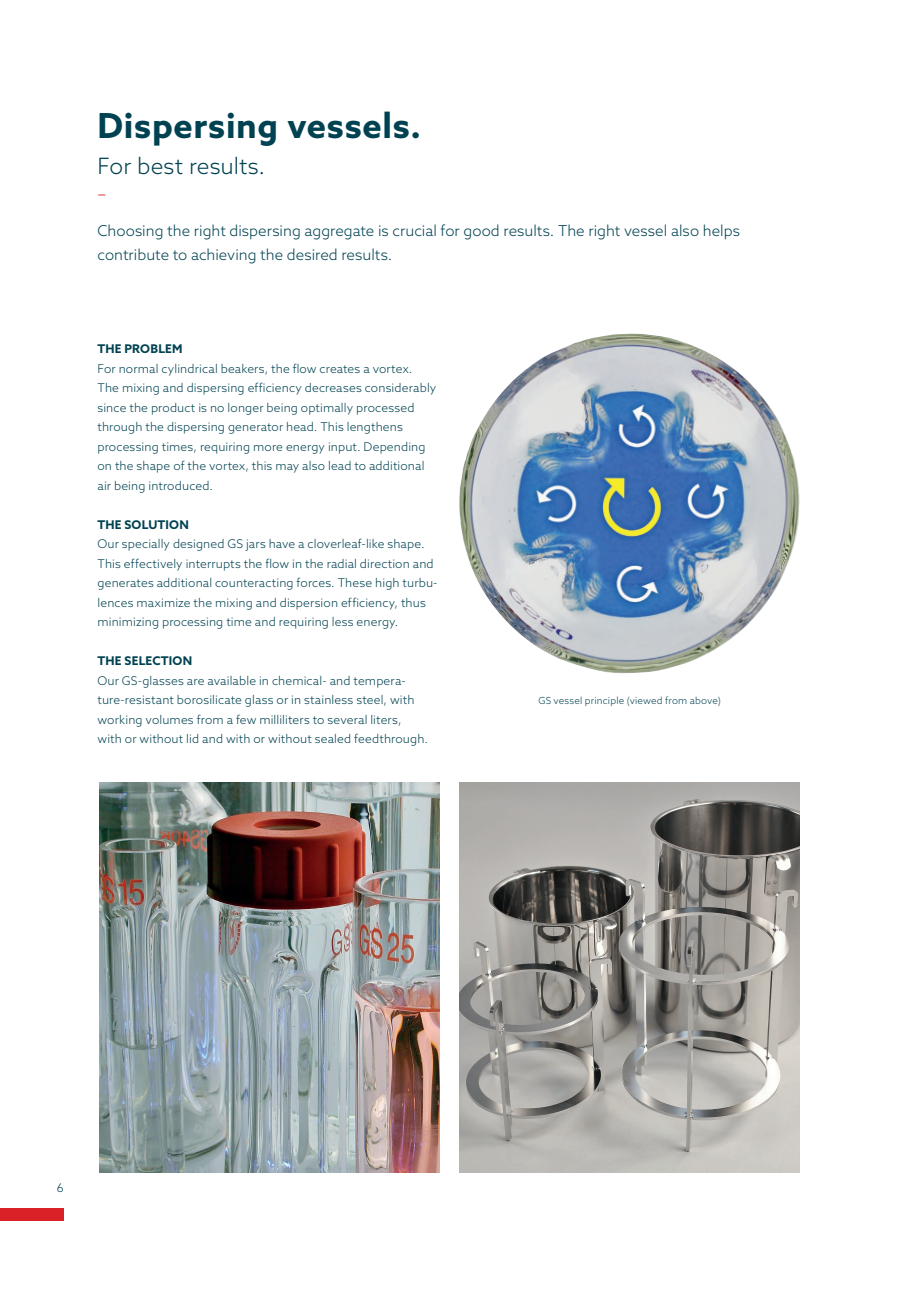
<style>
.page{position:relative;width:919px;height:1289px;background:#fff}
.page>*{position:absolute;margin:0;border:0;box-sizing:border-box;transform-origin:0 0}
.t1{font:700 34.5px "Azo Sans";letter-spacing:.02em;color:#004251}
.t2{font:300 22.5px "Azo Sans";letter-spacing:.005em;color:#004251}
.t3{font:300 18px "Azo Sans";color:#da2128}
.t4{font:300 15px/24px "Azo Sans";color:#004251}
.t5{font:300 12px/19.5px "Azo Sans";letter-spacing:.01em;color:#004251}
.t6{font:700 12px "Azo Sans";letter-spacing:.015em;color:#004251}
.t7{font:300 9.75px "Azo Sans";letter-spacing:.02em;color:#004251}
</style>
<div class="page">
<div style="left:0;top:1208px;width:64px;height:12px;background:#da2128"></div>
<img style="left:459px;top:333px;width:340px;height:341px">
<img style="left:459px;top:782px;width:340px;height:390px">
<img style="left:99px;top:782px;width:340px;height:390px">
<h1 class="t1" style="left:97px;top:103px;width:325px">Dispersing vessels.</h1>
<h2 class="t2" style="left:97px;top:151px;width:169px">For best results.</h2>
<h3 class="t3" style="left:97px;top:181px;width:10px">–</h3>
<p class="t4" style="left:97px;top:218px;width:644px">Choosing the right dispersing aggregate is crucial for good results. The right vessel also helps contribute to achieving the desired results.</p>
<p class="t6" style="left:97px;top:341px;width:87px">THE PROBLEM</p>
<p class="t5" style="left:97px;top:358px;width:340px">For normal cylindrical beakers, the flow creates a vortex.<br>The mixing and dispersing efficiency decreases considerably since the product is no longer being optimally processed through the dispersing generator head. This lengthens processing times, requiring more energy input. Depending on the shape of the vortex, this may also lead to additional air being introduced.</p>
<p class="t6" style="left:97px;top:516px;width:93px">THE SOLUTION</p>
<p class="t5" style="left:97px;top:534px;width:341px">Our specially designed GS jars have a cloverleaf-like shape.<br>This effectively interrupts the flow in the radial direction and generates additional counteracting forces. These high turbu&shy;lences maximize the mixing and dispersion efficiency, thus minimizing processing time and requiring less energy.</p>
<p class="t6" style="left:97px;top:653px;width:96px">THE SELECTION</p>
<p class="t5" style="left:97px;top:670px;width:332px">Our GS-glasses are available in chemical- and tempera&shy;ture-resistant borosilicate glass or in stainless steel, with working volumes from a few milliliters to several liters, with or without lid and with or without sealed feedthrough.</p>
<p class="t7" style="left:538px;top:694px;width:184px">GS vessel principle (viewed from above)</p>
<p class="t5" style="left:57px;top:1177px;width:8px">6</p>
</div>
